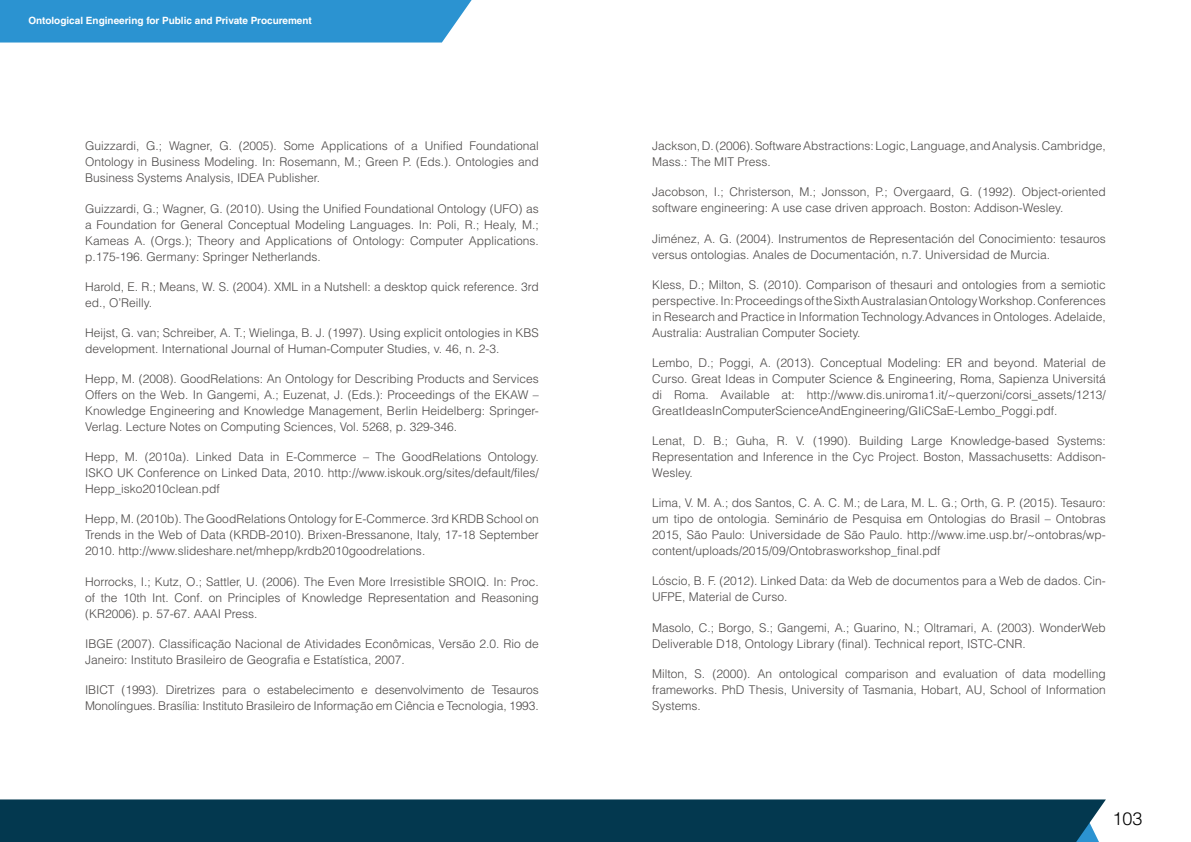
<style>
.page{position:relative;width:1191px;height:842px;background:#fff}
.page>*{position:absolute;margin:0;border:0;box-sizing:border-box;transform-origin:0 0}
.t1{font:300 18px "Helvetica LT Std";color:#000}
.t2{font:300 12px/16px "Helvetica LT Std";color:#4b4847;text-align:justify}
.t3{font:700 10px "Helvetica LT Std";color:#fff}
</style>
<div class="page">
<div style="left:0;top:0;width:472px;height:43px;background:#2b93d1"></div>
<div style="left:0;top:799px;width:1106px;height:43px;background:#03384f"></div>
<p class="t3" style="left:28px;top:15px;width:285px">Ontological Engineering for Public and Private Procurement</p>
<p class="t2" style="left:85px;top:138px;width:455px">Guizzardi, G.; Wagner, G. (2005). Some Applications of a Unified Foundational Ontology in Business Modeling. In: Rosemann, M.; Green P. (Eds.). Ontologies and Business Systems Analysis, IDEA Publisher.</p>
<p class="t2" style="left:85px;top:200px;width:455px">Guizzardi, G.; Wagner, G. (2010). Using the Unified Foundational Ontology (UFO) as a Foundation for General Conceptual Modeling Languages. In: Poli, R.; Healy, M.; Kameas A. (Orgs.); Theory and Applications of Ontology: Computer Applications. p.175-196. Germany: Springer Netherlands.</p>
<p class="t2" style="left:85px;top:278px;width:455px">Harold, E. R.; Means, W. S. (2004). XML in a Nutshell: a desktop quick reference. 3rd ed., O’Reilly.</p>
<p class="t2" style="left:85px;top:324px;width:455px">Heijst, G. van; Schreiber, A. T.; Wielinga, B. J. (1997). Using explicit ontologies in KBS development. International Journal of Human-Computer Studies, v. 46, n. 2-3.</p>
<p class="t2" style="left:85px;top:371px;width:455px">Hepp, M. (2008). GoodRelations: An Ontology for Describing Products and Services Offers on the Web. In Gangemi, A.; Euzenat, J. (Eds.): Proceedings of the EKAW – Knowledge Engineering and Knowledge Management, Berlin Heidelberg: Springer-Verlag. Lecture Notes on Computing Sciences, Vol. 5268, p. 329-346.</p>
<p class="t2" style="left:85px;top:449px;width:455px">Hepp, M. (2010a). Linked Data in E-Commerce – The GoodRelations Ontology.<br>ISKO UK Conference on Linked Data, 2010. http://www.iskouk.org/sites/default/files/ Hepp_isko2010clean.pdf</p>
<p class="t2" style="left:85px;top:511px;width:455px">Hepp, M. (2010b). The GoodRelations Ontology for E-Commerce. 3rd KRDB School on Trends in the Web of Data (KRDB-2010). Brixen-Bressanone, Italy, 17-18 September 2010. http://www.slideshare.net/mhepp/krdb2010goodrelations.</p>
<p class="t2" style="left:85px;top:573px;width:455px">Horrocks, I.; Kutz, O.; Sattler, U. (2006). The Even More Irresistible SROIQ. In: Proc. of the 10th Int. Conf. on Principles of Knowledge Representation and Reasoning (KR2006). p. 57-67. AAAI Press.</p>
<p class="t2" style="left:85px;top:635px;width:455px">IBGE (2007). Classificação Nacional de Atividades Econômicas, Versão 2.0. Rio de<br>Janeiro: Instituto Brasileiro de Geografia e Estatística, 2007.</p>
<p class="t2" style="left:85px;top:681px;width:455px">IBICT (1993). Diretrizes para o estabelecimento e desenvolvimento de Tesauros<br>Monolíngues. Brasília: Instituto Brasileiro de Informação em Ciência e Tecnologia, 1993.</p>
<p class="t2" style="left:652px;top:138px;width:455px">Jackson, D. (2006). Software Abstractions: Logic, Language, and Analysis. Cambridge,<br>Mass.: The MIT Press.</p>
<p class="t2" style="left:652px;top:184px;width:455px">Jacobson, I.; Christerson, M.; Jonsson, P.; Overgaard, G. (1992). Object-oriented software engineering: A use case driven approach. Boston: Addison-Wesley.</p>
<p class="t2" style="left:652px;top:230px;width:455px">Jiménez, A. G. (2004). Instrumentos de Representación del Conocimiento: tesauros versus ontologias. Anales de Documentación, n.7. Universidad de Murcia.</p>
<p class="t2" style="left:652px;top:276px;width:455px">Kless, D.; Milton, S. (2010). Comparison of thesauri and ontologies from a semiotic perspective. In: Proceedings of the Sixth Australasian Ontology Workshop. Conferences in Research and Practice in Information Technology.Advances in Ontologes. Adelaide, Australia: Australian Computer Society.</p>
<p class="t2" style="left:652px;top:355px;width:455px">Lembo, D.; Poggi, A. (2013). Conceptual Modeling: ER and beyond. Material de Curso. Great Ideas in Computer Science &amp; Engineering, Roma, Sapienza Universitá di Roma. Available at: http://www.dis.uniroma1.it/~querzoni/corsi_assets/1213/ GreatIdeasInComputerScienceAndEngineering/GIiCSaE-Lembo_Poggi.pdf.</p>
<p class="t2" style="left:652px;top:433px;width:455px">Lenat, D. B.; Guha, R. V. (1990). Building Large Knowledge-based Systems:<br>Representation and Inference in the Cyc Project. Boston, Massachusetts: Addison-Wesley.</p>
<p class="t2" style="left:652px;top:495px;width:455px">Lima, V. M. A.; dos Santos, C. A. C. M.; de Lara, M. L. G.; Orth, G. P. (2015). Tesauro: um tipo de ontologia. Seminário de Pesquisa em Ontologias do Brasil – Ontobras 2015, São Paulo: Universidade de São Paulo. http://www.ime.usp.br/~ontobras/wp&shy;content/uploads/2015/09/Ontobrasworkshop_final.pdf</p>
<p class="t2" style="left:652px;top:573px;width:455px">Lóscio, B. F. (2012). Linked Data: da Web de documentos para a Web de dados. Cin-<br>UFPE, Material de Curso.</p>
<p class="t2" style="left:652px;top:619px;width:455px">Masolo, C.; Borgo, S.; Gangemi, A.; Guarino, N.; Oltramari, A. (2003). WonderWeb<br>Deliverable D18, Ontology Library (final). Technical report, ISTC-CNR.</p>
<p class="t2" style="left:652px;top:665px;width:455px">Milton, S. (2000). An ontological comparison and evaluation of data modelling frameworks. PhD Thesis, University of Tasmania, Hobart, AU, School of Information Systems.</p>
<h1 class="t1" style="left:1112px;top:808px;width:32px">103</h1>
</div>
